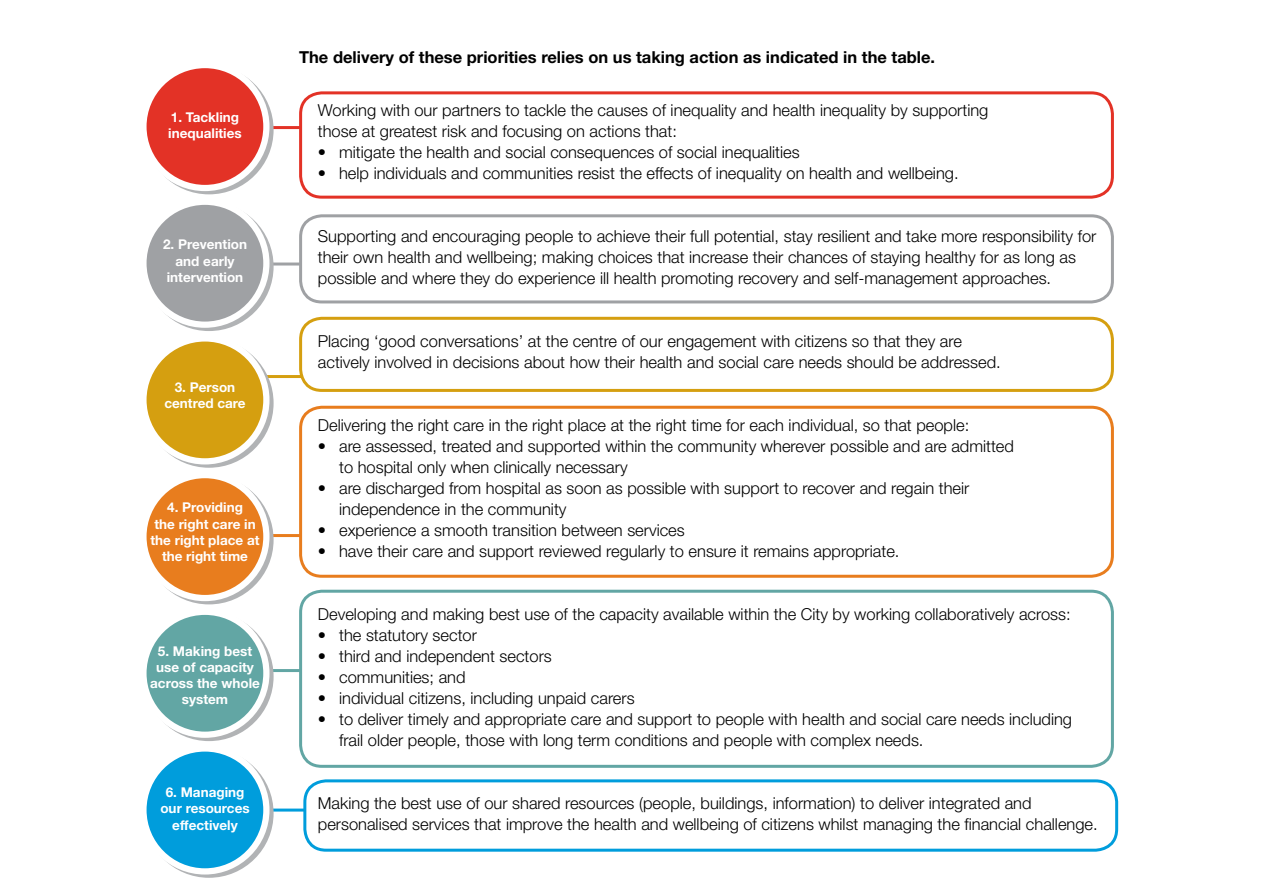
<style>
.page{position:relative;width:1263px;height:893px;background:#fff}
.page>*{position:absolute;margin:0;border:0;box-sizing:border-box;transform-origin:0 0}
.t1{font:300 16.5px/21px "Helvetica Neue LT";color:#000}
.t2{font:700 16.5px "Helvetica Neue LT";color:#000}
.t3{font:700 13.5px/16.2px "Helvetica Neue LT";color:#fff;text-align:center}
</style>
<div class="page">
<hr style="left:229px;top:809px;width:100px;height:3px;background:#009ddc">
<hr style="left:238px;top:669px;width:99px;height:3px;background:#62a6a4">
<hr style="left:248px;top:534px;width:100px;height:3px;background:#e87d1e">
<hr style="left:244px;top:375px;width:99px;height:3px;background:#d59f10">
<hr style="left:241px;top:263px;width:99px;height:3px;background:#9fa1a4">
<div style="left:301px;top:216px;width:811px;height:86px;background:#fff;border-radius:21px"></div>
<div style="left:299px;top:214px;width:815px;height:89px;border:3px solid #9fa1a4;border-radius:21px"></div>
<div style="left:301px;top:318px;width:811px;height:72px;background:#fff;border-radius:21px"></div>
<div style="left:299px;top:317px;width:815px;height:75px;border:3px solid #d59f10;border-radius:21px"></div>
<div style="left:301px;top:407px;width:811px;height:169px;background:#fff;border-radius:21px"></div>
<div style="left:299px;top:406px;width:815px;height:172px;border:3px solid #e87d1e;border-radius:21px"></div>
<div style="left:301px;top:591px;width:811px;height:175px;background:#fff;border-radius:21px"></div>
<div style="left:299px;top:590px;width:815px;height:178px;border:3px solid #62a6a4;border-radius:21px"></div>
<div style="left:305px;top:781px;width:812px;height:69px;background:#fff;border-radius:21px"></div>
<div style="left:303px;top:779px;width:815px;height:73px;border:3px solid #009ddc;border-radius:21px"></div>
<hr style="left:224px;top:126px;width:99px;height:3px;background:#e33226">
<svg style="left:144px;top:339px;width:130px;height:129px"></svg>
<div style="left:140px;top:335px;width:129px;height:129px;background:#fff;border-radius:50%"></div>
<div style="left:147px;top:342px;width:116px;height:116px;background:#d59f10;border-radius:50%"></div>
<svg style="left:144px;top:202px;width:130px;height:129px"></svg>
<div style="left:140px;top:199px;width:129px;height:129px;background:#fff;border-radius:50%"></div>
<div style="left:147px;top:205px;width:116px;height:117px;background:#9fa1a4;border-radius:50%"></div>
<svg style="left:144px;top:65px;width:130px;height:129px"></svg>
<div style="left:140px;top:62px;width:129px;height:129px;background:#fff;border-radius:50%"></div>
<div style="left:147px;top:68px;width:116px;height:117px;background:#e33226;border-radius:50%"></div>
<svg style="left:144px;top:749px;width:130px;height:129px"></svg>
<div style="left:140px;top:745px;width:129px;height:129px;background:#fff;border-radius:50%"></div>
<div style="left:147px;top:752px;width:116px;height:116px;background:#009ddc;border-radius:50%"></div>
<svg style="left:144px;top:612px;width:130px;height:129px"></svg>
<div style="left:140px;top:609px;width:129px;height:129px;background:#fff;border-radius:50%"></div>
<div style="left:147px;top:615px;width:116px;height:117px;background:#62a6a4;border-radius:50%"></div>
<svg style="left:144px;top:475px;width:130px;height:129px"></svg>
<div style="left:140px;top:472px;width:129px;height:129px;background:#fff;border-radius:50%"></div>
<div style="left:147px;top:478px;width:116px;height:117px;background:#e87d1e;border-radius:50%"></div>
<div style="left:301px;top:93px;width:811px;height:104px;background:#fff;border-radius:21px"></div>
<div style="left:299px;top:91px;width:815px;height:108px;border:3px solid #e33226;border-radius:21px"></div>
<p class="t3" style="left:168px;top:109px;width:75px;text-align:left">1. Tackling inequalities</p>
<p class="t3" style="left:163px;top:236px;width:86px">2. Prevention and early intervention</p>
<p class="t3" style="left:164px;top:378px;width:83px">3. Person centred care</p>
<p class="t3" style="left:151px;top:499px;width:110px">4. Providing<br>the right care in the right place at the right time</p>
<p class="t3" style="left:150px;top:642px;width:111px">5. Making best use of capacity across the whole system</p>
<p class="t3" style="left:160px;top:784px;width:91px">6. Managing our resources effectively</p>
<p class="t2" style="left:299px;top:47px;width:638px">The delivery of these priorities relies on us taking action as indicated in the table.</p>
<p class="t1" style="left:318px;top:99px;width:672px">Working with our partners to tackle the causes of inequality and health inequality by supporting those at greatest risk and focusing on actions that:</p>
<p class="t1" style="left:318px;top:141px;width:483px">• mitigate the health and social consequences of social inequalities</p>
<p class="t1" style="left:318px;top:162px;width:642px">• help individuals and communities resist the effects of inequality on health and wellbeing.</p>
<p class="t1" style="left:318px;top:225px;width:780px">Supporting and encouraging people to achieve their full potential, stay resilient and take more responsibility for their own health and wellbeing; making choices that increase their chances of staying healthy for as long as possible and where they do experience ill health promoting recovery and self-management approaches.</p>
<p class="t1" style="left:318px;top:330px;width:684px">Placing ‘good conversations’ at the centre of our engagement with citizens so that they are actively involved in decisions about how their health and social care needs should be addressed.</p>
<p class="t1" style="left:318px;top:414px;width:653px">Delivering the right care in the right place at the right time for each individual, so that people:</p>
<p class="t1" style="left:339px;top:435px;width:676px;text-indent:-21px">• are assessed, treated and supported within the community wherever possible and are admitted to hospital only when clinically necessary</p>
<p class="t1" style="left:339px;top:477px;width:632px;text-indent:-21px">• are discharged from hospital as soon as possible with support to recover and regain their independence in the community</p>
<p class="t1" style="left:318px;top:519px;width:368px">• experience a smooth transition between services</p>
<p class="t1" style="left:318px;top:540px;width:583px">• have their care and support reviewed regularly to ensure it remains appropriate.</p>
<p class="t1" style="left:318px;top:603px;width:754px">Developing and making best use of the capacity available within the City by working collaboratively across:</p>
<p class="t1" style="left:318px;top:624px;width:161px">• the statutory sector</p>
<p class="t1" style="left:318px;top:645px;width:235px">• third and independent sectors</p>
<p class="t1" style="left:318px;top:666px;width:149px">• communities; and</p>
<p class="t1" style="left:318px;top:687px;width:318px">• individual citizens, including unpaid carers</p>
<p class="t1" style="left:339px;top:708px;width:734px;text-indent:-21px">• to deliver timely and appropriate care and support to people with health and social care needs including frail older people, those with long term conditions and people with complex needs.</p>
<p class="t1" style="left:318px;top:792px;width:781px">Making the best use of our shared resources (people, buildings, information) to deliver integrated and personalised services that improve the health and wellbeing of citizens whilst managing the financial challenge.</p>
</div>
